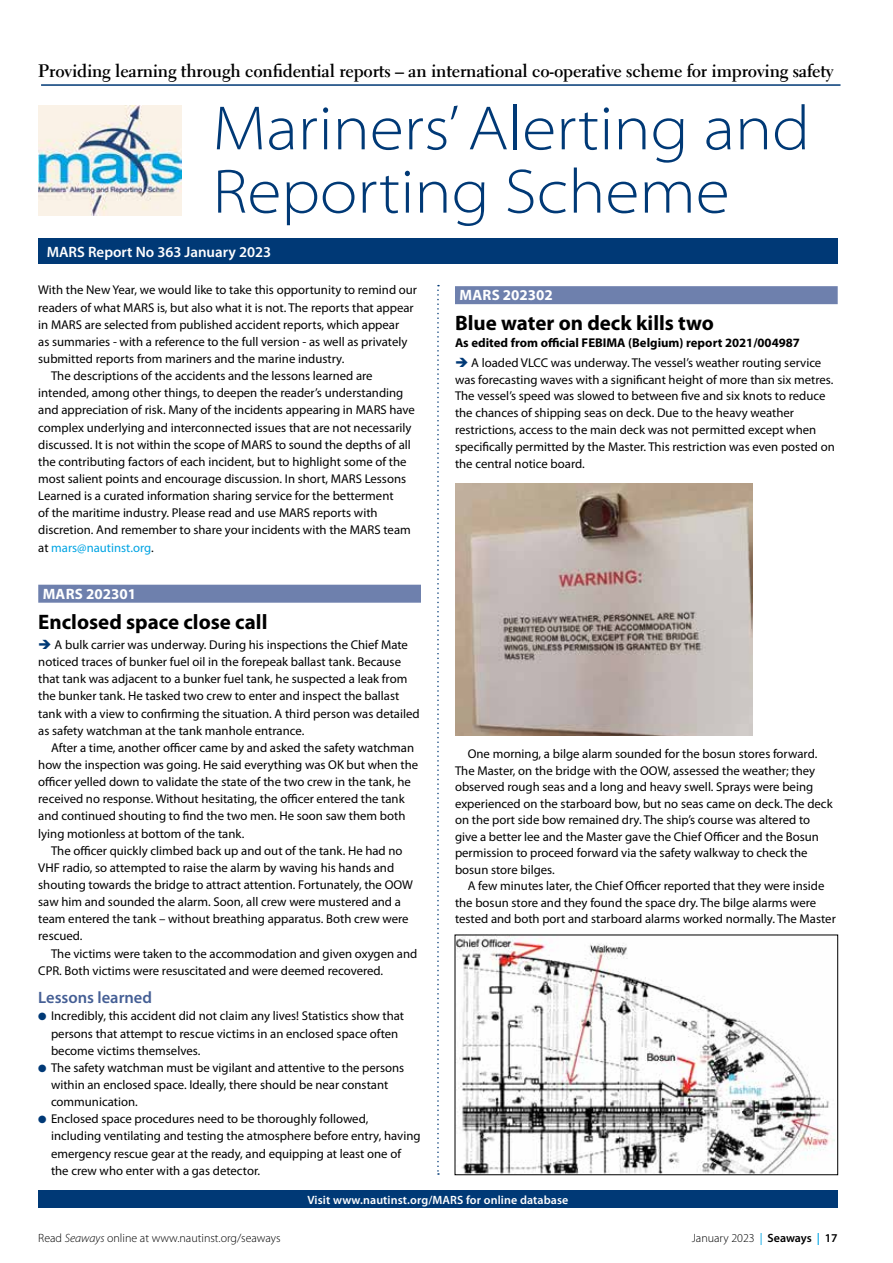
<style>
.page{position:relative;width:893px;height:1263px;background:#fff}
.page>*{position:absolute;margin:0;border:0;box-sizing:border-box;transform-origin:0 0}
.t1{font:300 semi-expanded 63px/63.3px "Myriad Pro";color:#003976}
.t2{font:700 21px "Myriad Pro";color:#000}
.t3{font:700 18px "Electra LT Std";letter-spacing:-.01em;color:#000}
.t4{font:600 16.5px "Myriad Pro";color:#455f95}
.t5{font:600 15px "Myriad Pro";color:#fff}
.t6{font:700 15px "Myriad Pro";color:#fff}
.t7{font:12.75px/17.1px "Myriad Pro";color:#000}
.t8{font:700 12.75px "Myriad Pro";color:#000}
.t9{font:12.75px "Myriad Pro";color:#00a4e3}
.t10{font:300 12px "Myriad Pro";color:#000}
.t11{font:600 12px "Myriad Pro";letter-spacing:.01em;color:#fff}
.s1{color:#000}
.s2{color:#003976}
.s3{font-style:italic}
.s4{font-weight:400;color:#00a4e3}
.s5{font-weight:600}
.s6{font-weight:600;color:#00a4e3}
</style>
<div class="page">
<hr style="left:41px;top:84px;width:799px;height:2px;background:#003976">
<img style="left:38px;top:105px;width:144px;height:110px">
<div style="left:38px;top:238px;width:800px;height:26px;background:#003976"></div>
<svg style="left:437px;top:285px;width:2px;height:890px"></svg>
<div style="left:38px;top:1191px;width:800px;height:17px;background:#003976"></div>
<div style="left:38px;top:585px;width:383px;height:18px;background:#6e80ad"></div>
<div style="left:455px;top:286px;width:383px;height:18px;background:#6e80ad"></div>
<img style="left:455px;top:484px;width:298px;height:252px">
<img style="left:457px;top:936px;width:378px;height:237px">
<h3 class="t3" style="left:38px;top:59px;width:797px">Providing learning through confidential reports – an international co-operative scheme for improving safety</h3>
<h1 class="t1" style="left:213px;top:97px;width:599px">Mariners’ Alerting and<br>Reporting Scheme</h1>
<p class="t5" style="left:47px;top:242px;width:226px">MARS Report No 363 January 2023</p>
<p class="t7" style="left:38px;top:281px;width:380px">With the New Year, we would like to take this opportunity to remind our</p>
<p class="t7" style="left:38px;top:299px;width:377px">readers of what MARS is, but also what it is not. The reports that appear</p>
<p class="t7" style="left:38px;top:316px;width:362px">in MARS are selected from published accident reports, which appear</p>
<p class="t7" style="left:38px;top:333px;width:371px">as summaries - with a reference to the full version - as well as privately</p>
<p class="t7" style="left:38px;top:350px;width:308px">submitted reports from mariners and the marine industry.</p>
<p class="t7" style="left:51px;top:367px;width:323px">The descriptions of the accidents and the lessons learned are</p>
<p class="t7" style="left:38px;top:384px;width:367px">intended, among other things, to deepen the reader’s understanding</p>
<p class="t7" style="left:38px;top:401px;width:378px">and appreciation of risk. Many of the incidents appearing in MARS have</p>
<p class="t7" style="left:38px;top:419px;width:375px">complex underlying and interconnected issues that are not necessarily</p>
<p class="t7" style="left:38px;top:436px;width:374px">discussed. It is not within the scope of MARS to sound the depths of all</p>
<p class="t7" style="left:38px;top:453px;width:370px">the contributing factors of each incident, but to highlight some of the</p>
<p class="t7" style="left:38px;top:470px;width:369px">most salient points and encourage discussion. In short, MARS Lessons</p>
<p class="t7" style="left:38px;top:487px;width:357px">Learned is a curated information sharing service for the betterment</p>
<p class="t7" style="left:38px;top:504px;width:341px">of the maritime industry. Please read and use MARS reports with</p>
<p class="t7" style="left:38px;top:521px;width:374px">discretion. And remember to share your incidents with the MARS team</p>
<p class="t9" style="left:38px;top:539px;width:117px"><span class="s1">at</span> mars@nautinst.org<span class="s1">.</span></p>
<p class="t6" style="left:43px;top:584px;width:95px">MARS 202301</p>
<h2 class="t2" style="left:38px;top:608px;width:231px">Enclosed space close call</h2>
<p class="t7" style="left:38px;top:636px;width:383px"><span class="s2">➔</span> A bulk carrier was underway. During his inspections the Chief Mate noticed traces of bunker fuel oil in the forepeak ballast tank. Because that tank was adjacent to a bunker fuel tank, he suspected a leak from the bunker tank. He tasked two crew to enter and inspect the ballast tank with a view to confirming the situation. A third person was detailed as safety watchman at the tank manhole entrance.</p>
<p class="t7" style="left:38px;top:739px;width:381px;text-indent:13px">After a time, another officer came by and asked the safety watchman how the inspection was going. He said everything was OK but when the officer yelled down to validate the state of the two crew in the tank, he received no response. Without hesitating, the officer entered the tank and continued shouting to find the two men. He soon saw them both lying motionless at bottom of the tank.</p>
<p class="t7" style="left:38px;top:842px;width:376px;text-indent:13px">The officer quickly climbed back up and out of the tank. He had no VHF radio, so attempted to raise the alarm by waving his hands and shouting towards the bridge to attract attention. Fortunately, the OOW saw him and sounded the alarm. Soon, all crew were mustered and a team entered the tank – without breathing apparatus. Both crew were rescued.</p>
<p class="t7" style="left:38px;top:944px;width:381px;text-indent:13px">The victims were taken to the accommodation and given oxygen and<br>CPR. Both victims were resuscitated and were deemed recovered.</p>
<p class="t4" style="left:38px;top:987px;width:115px">Lessons learned</p>
<p class="t7" style="left:51px;top:1007px;width:355px;text-indent:-13px"><span class="s2">●</span> Incredibly, this accident did not claim any lives! Statistics show that persons that attempt to rescue victims in an enclosed space often become victims themselves.</p>
<p class="t7" style="left:51px;top:1059px;width:355px;text-indent:-13px"><span class="s2">●</span> The safety watchman must be vigilant and attentive to the persons within an enclosed space. Ideally, there should be near constant communication.</p>
<p class="t7" style="left:51px;top:1110px;width:371px;text-indent:-13px"><span class="s2">●</span> Enclosed space procedures need to be thoroughly followed, including ventilating and testing the atmosphere before entry, having emergency rescue gear at the ready, and equipping at least one of the crew who enter with a gas detector.</p>
<p class="t6" style="left:459px;top:285px;width:95px">MARS 202302</p>
<h2 class="t2" style="left:455px;top:309px;width:260px">Blue water on deck kills two</h2>
<p class="t8" style="left:455px;top:334px;width:346px">As edited from official FEBIMA (Belgium) report 2021/004987</p>
<p class="t7" style="left:455px;top:354px;width:381px"><span class="s2">➔</span> A loaded VLCC was underway. The vessel’s weather routing service was forecasting waves with a significant height of more than six metres.<br>The vessel’s speed was slowed to between five and six knots to reduce the chances of shipping seas on deck. Due to the heavy weather restrictions, access to the main deck was not permitted except when specifically permitted by the Master. This restriction was even posted on the central notice board.</p>
<p class="t7" style="left:455px;top:745px;width:379px;line-height:16.5px;text-indent:13px">One morning, a bilge alarm sounded for the bosun stores forward.<br>The Master, on the bridge with the OOW, assessed the weather; they observed rough seas and a long and heavy swell. Sprays were being experienced on the starboard bow, but no seas came on deck. The deck on the port side bow remained dry. The ship’s course was altered to give a better lee and the Master gave the Chief Officer and the Bosun permission to proceed forward via the safety walkway to check the bosun store bilges.</p>
<p class="t7" style="left:455px;top:877px;width:382px;line-height:16.5px;text-indent:13px">A few minutes later, the Chief Officer reported that they were inside the bosun store and they found the space dry. The bilge alarms were tested and both port and starboard alarms worked normally. The Master</p>
<p class="t11" style="left:307px;top:1192px;width:262px">Visit www.nautinst.org/MARS for online database</p>
<p class="t10" style="left:38px;top:1231px;width:244px">Read <span class="s3">Seaways</span> online at www.nautinst.org/seaways</p>
<p class="t10" style="left:692px;top:1231px;width:147px">January 2023 <span class="s4">|</span> <span class="s5">Seaways</span> <span class="s6">|</span> <span class="s5">17</span></p>
</div>
